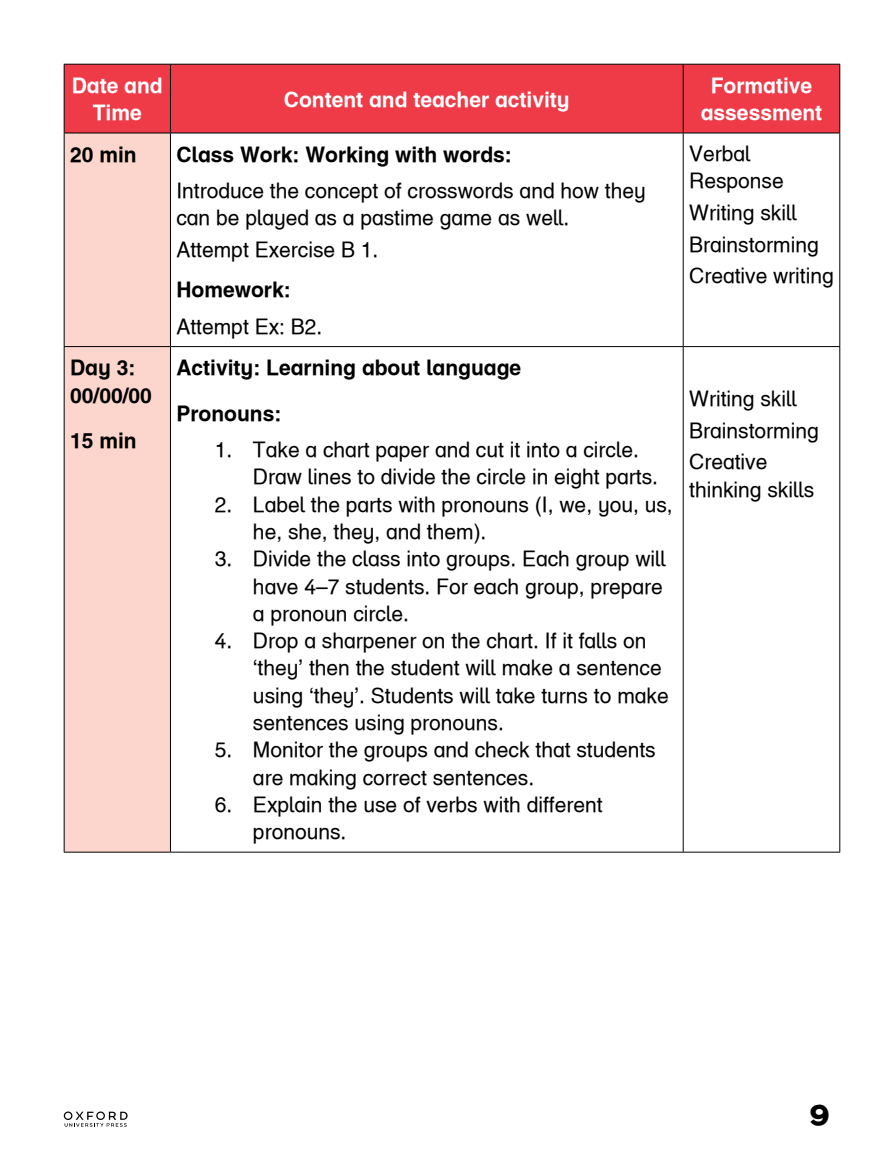
<style>
.page{position:relative;width:893px;height:1170px;background:#fff}
.page>*{position:absolute;margin:0;border:0;box-sizing:border-box;transform-origin:0 0}
.t1{font:700 30.75px "Billy";color:#000}
.t2{font:21px/27.3px "Helvetica Infant OUP";color:#000}
.t3{font:21px/27.3px "Helvetica Infant OUP Bold";color:#000}
.t4{font:21px/27.3px "Helvetica Infant OUP Bold";color:#fff;text-align:center}
</style>
<div class="page">
<div style="left:65px;top:65px;width:774px;height:68px;background:#ef3a47"></div>
<div style="left:65px;top:134px;width:105px;height:717px;background:#fcd6cc"></div>
<hr style="left:64px;top:133px;width:1px;height:213px;background:#000">
<hr style="left:170px;top:133px;width:1px;height:213px;background:#000">
<hr style="left:683px;top:133px;width:1px;height:213px;background:#000">
<hr style="left:839px;top:133px;width:1px;height:213px;background:#000">
<hr style="left:64px;top:347px;width:1px;height:504px;background:#000">
<hr style="left:170px;top:347px;width:1px;height:504px;background:#000">
<hr style="left:683px;top:347px;width:1px;height:504px;background:#000">
<hr style="left:839px;top:347px;width:1px;height:504px;background:#000">
<hr style="left:64px;top:346px;width:106px;height:1px;background:#000">
<hr style="left:170px;top:346px;width:513px;height:1px;background:#000">
<hr style="left:683px;top:346px;width:157px;height:1px;background:#000">
<hr style="left:64px;top:851px;width:106px;height:1px;background:#000">
<hr style="left:170px;top:851px;width:513px;height:1px;background:#000">
<hr style="left:683px;top:851px;width:157px;height:1px;background:#000">
<hr style="left:64px;top:64px;width:106px;height:1px;background:#000">
<hr style="left:64px;top:65px;width:1px;height:68px;background:#000">
<hr style="left:170px;top:64px;width:513px;height:1px;background:#000">
<hr style="left:170px;top:65px;width:1px;height:68px;background:#000">
<hr style="left:683px;top:64px;width:157px;height:1px;background:#000">
<hr style="left:683px;top:65px;width:1px;height:68px;background:#000">
<hr style="left:839px;top:65px;width:1px;height:68px;background:#000">
<hr style="left:64px;top:133px;width:106px;height:1px;background:#000">
<hr style="left:170px;top:133px;width:513px;height:1px;background:#000">
<hr style="left:683px;top:133px;width:157px;height:1px;background:#000">
<svg style="left:64px;top:1111px;width:64px;height:15px"></svg>
<p class="t4" style="left:72px;top:72px;width:92px">Date and<br>Time</p>
<p class="t4" style="left:284px;top:85px;width:287px">Content and teacher activity</p>
<p class="t3" style="left:70px;top:140px;width:68px">20 min</p>
<p class="t3" style="left:176px;top:140px;width:337px">Class Work: Working with words:</p>
<p class="t2" style="left:176px;top:177px;width:471px">Introduce the concept of crosswords and how they can be played as a pastime game as well.</p>
<p class="t2" style="left:176px;top:236px;width:203px">Attempt Exercise B 1.</p>
<p class="t3" style="left:176px;top:276px;width:116px">Homework:</p>
<p class="t2" style="left:176px;top:313px;width:147px">Attempt Ex: B2.</p>
<p class="t3" style="left:70px;top:354px;width:83px">Day 3:<br>00/00/00</p>
<p class="t3" style="left:70px;top:426px;width:68px">15 min</p>
<p class="t3" style="left:176px;top:345px;width:346px;line-height:45.3px">Activity: Learning about language<br>Pronouns:</p>
<p class="t2" style="left:253px;top:436px;width:407px;text-indent:-38px">1. Take a chart paper and cut it into a circle.<br>Draw lines to divide the circle in eight parts.</p>
<p class="t2" style="left:253px;top:490px;width:421px;text-indent:-38px">2. Label the parts with pronouns (I, we, you, us, he, she, they, and them).</p>
<p class="t2" style="left:253px;top:545px;width:414px;text-indent:-38px">3. Divide the class into groups. Each group will have 4–7 students. For each group, prepare a pronoun circle.</p>
<p class="t2" style="left:253px;top:627px;width:417px;text-indent:-38px">4. Drop a sharpener on the chart. If it falls on ‘they’ then the student will make a sentence using ‘they’. Students will take turns to make sentences using pronouns.</p>
<p class="t2" style="left:253px;top:736px;width:404px;text-indent:-38px">5. Monitor the groups and check that students are making correct sentences.</p>
<p class="t2" style="left:253px;top:791px;width:351px;text-indent:-38px">6. Explain the use of verbs with different pronouns.</p>
<p class="t4" style="left:701px;top:72px;width:123px">Formative assessment</p>
<p class="t2" style="left:689px;top:140px;width:96px">Verbal<br>Response</p>
<p class="t2" style="left:689px;top:197px;width:146px;line-height:31.5px">Writing skill<br>Brainstorming<br>Creative writing</p>
<p class="t2" style="left:689px;top:383px;width:131px;line-height:31.5px">Writing skill<br>Brainstorming<br>Creative</p>
<p class="t2" style="left:689px;top:475px;width:126px">thinking skills</p>
<h1 class="t1" style="left:810px;top:1097px;width:21px">9</h1>
</div>
